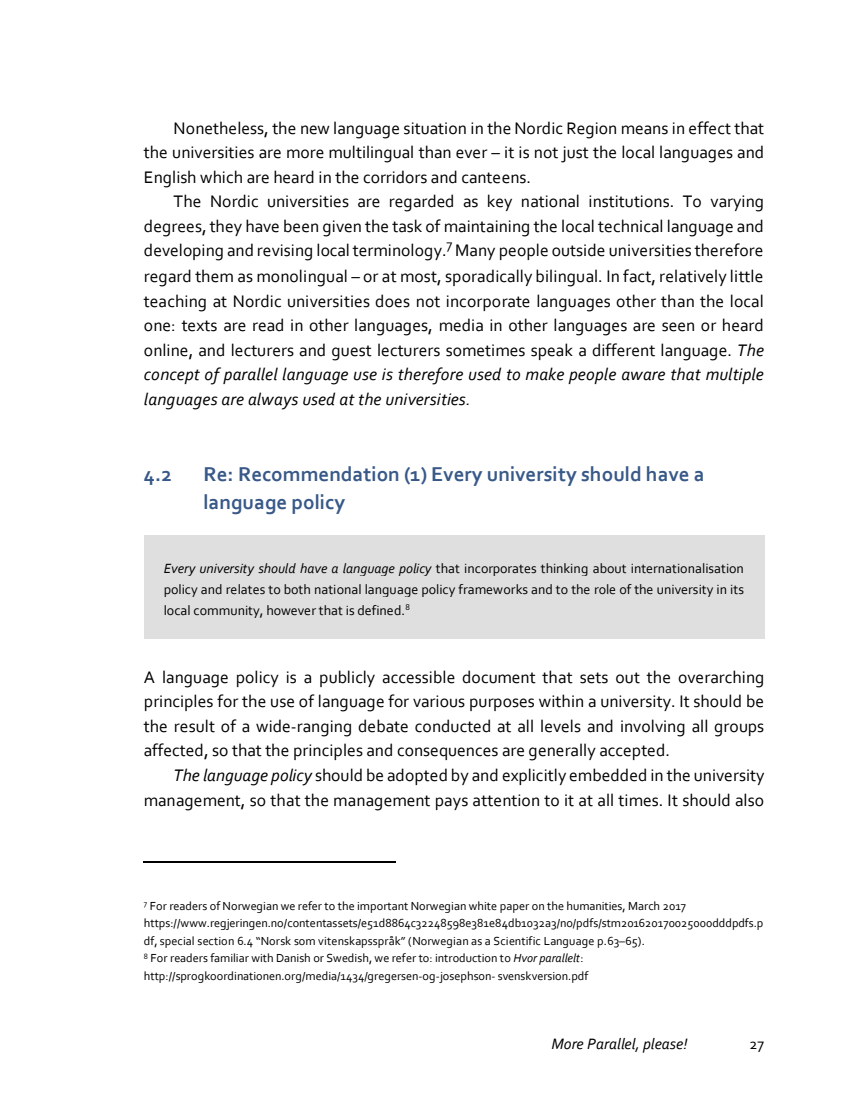
<style>
.page{position:relative;width:843px;height:1117px;background:#fff}
.page>*{position:absolute;margin:0;border:0;box-sizing:border-box;transform-origin:0 0}
.t1{font:700 21px/28px "Corbel";color:#385988}
.t2{font:17.5px/24.7px "Corbel";color:#000;text-align:justify}
.t3{font:italic 15.75px "Corbel";letter-spacing:.005em;color:#000}
.t4{font:15.75px "Corbel";color:#000}
.t5{font:14px/21px "Corbel";color:#000;text-align:justify}
.t6{font:12.25px/17.5px "Corbel";color:#000}
.s1{font-style:italic}
</style>
<div class="page">
<div style="left:144px;top:535px;width:620px;height:103px;background:#dfdfdf"></div>
<hr style="left:144px;top:861px;width:252px;height:1px;background:#000">
<p class="t2" style="left:144px;top:117px;width:622px;text-indent:30px">Nonetheless, the new language situation in the Nordic Region means in effect that the universities are more multilingual than ever – it is not just the local languages and English which are heard in the corridors and canteens.</p>
<p class="t2" style="left:144px;top:191px;width:621px;text-indent:30px">The Nordic universities are regarded as key national institutions. To varying degrees, they have been given the task of maintaining the local technical language and developing and revising local terminology.<sup>7</sup> Many people outside universities therefore regard them as monolingual – or at most, sporadically bilingual. In fact, relatively little teaching at Nordic universities does not incorporate languages other than the local one: texts are read in other languages, media in other languages are seen or heard online, and lecturers and guest lecturers sometimes speak a different language. <span class="s1">The concept of parallel language use is therefore used to make people aware that multiple languages are always used at the universities.</span></p>
<h2 class="t1" style="left:144px;top:461px;width:29px">4.2</h2>
<h2 class="t1" style="left:203px;top:461px;width:503px">Re: Recommendation (1) Every university should have a language policy</h2>
<p class="t5" style="left:164px;top:558px;width:581px"><span class="s1">Every university should have a language policy</span> that incorporates thinking about internationalisation policy and relates to both national language policy frameworks and to the role of the university in its local community, however that is defined.<sup>8</sup></p>
<p class="t2" style="left:144px;top:666px;width:622px">A language policy is a publicly accessible document that sets out the overarching principles for the use of language for various purposes within a university. It should be the result of a wide-ranging debate conducted at all levels and involving all groups affected, so that the principles and consequences are generally accepted.</p>
<p class="t2" style="left:144px;top:764px;width:622px;text-align:right"><span class="s1">The language policy</span> should be adopted by and explicitly embedded in the university management, so that the management pays attention to it at all times. It should also</p>
<p class="t6" style="left:144px;top:897px;width:621px"><sup>7</sup> For readers of Norwegian we refer to the important Norwegian white paper on the humanities, March 2017 https://www.regjeringen.no/contentassets/e51d8864c32248598e381e84db1032a3/no/pdfs/stm201620170025000dddpdfs.p df, special section 6.4 “Norsk som vitenskapsspråk” (Norwegian as a Scientific Language p.63–65).<br><sup>8</sup> For readers familiar with Danish or Swedish, we refer to: introduction to <span class="s1">Hvor parallelt</span>: http://sprogkoordinationen.org/media/1434/gregersen-og-josephson- svenskversion.pdf</p>
<p class="t3" style="left:551px;top:1036px;width:138px">More Parallel, please!</p>
<p class="t4" style="left:749px;top:1036px;width:16px">27</p>
</div>
